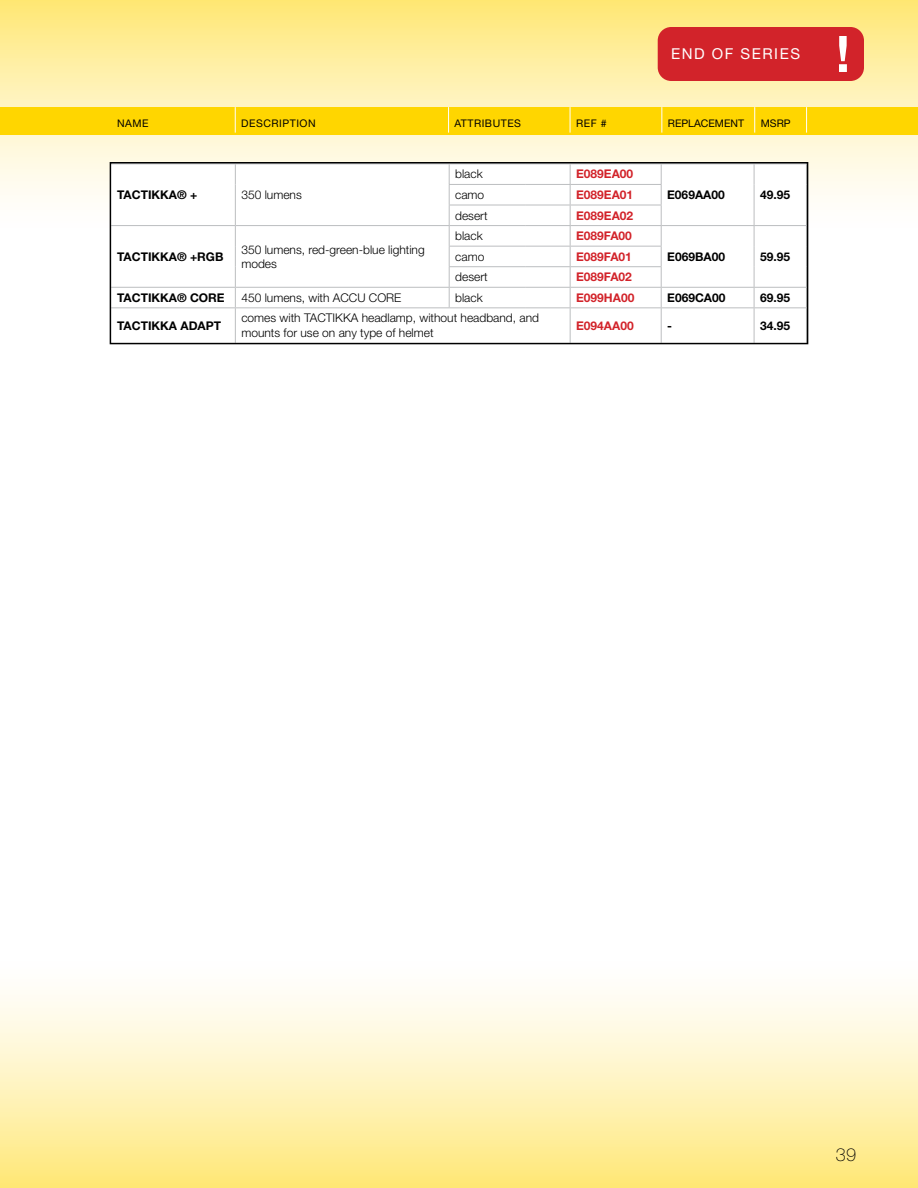
<style>
.page{position:relative;width:918px;height:1188px;background:#fff}
.page>*{position:absolute;margin:0;border:0;box-sizing:border-box;transform-origin:0 0}
.t1{font:700 50.4px "Helvetica Neue LT Pro";color:#fff}
.t2{font:100 18px "Helvetica Neue LT Pro";color:#000}
.t3{font:15px "Helvetica Neue LT Pro";letter-spacing:.1em;color:#fff}
.t4{font:300 12px/14.4px "Helvetica Neue LT Pro";color:#000}
.t5{font:700 12px "Helvetica Neue LT Pro";color:#000}
.t6{font:700 12px "Helvetica Neue LT Pro";color:#d2232a}
.t7{font:10.5px "Helvetica Neue LT Pro";letter-spacing:.05em;color:#000}
.t8{font:10.5px "Helvetica Neue LT Pro";color:#000}
</style>
<div class="page">
<svg style="left:0;top:0;width:918px;height:233px;background:#fef1b3"></svg>
<div style="left:0;top:956px;width:918px;height:232px;background:linear-gradient(to bottom,#fff,#ffe97d)"></div>
<div style="left:110px;top:163px;width:698px;height:181px;background:#fff"></div>
<hr style="left:449px;top:184px;width:77px;height:1px;background:#bcbec0">
<hr style="left:526px;top:184px;width:44px;height:1px;background:#bcbec0">
<hr style="left:570px;top:184px;width:92px;height:1px;background:#bcbec0">
<hr style="left:449px;top:205px;width:77px;height:1px;background:#bcbec0">
<hr style="left:526px;top:205px;width:44px;height:1px;background:#bcbec0">
<hr style="left:570px;top:205px;width:92px;height:1px;background:#bcbec0">
<hr style="left:111px;top:225px;width:124px;height:1px;background:#bcbec0">
<hr style="left:235px;top:225px;width:214px;height:1px;background:#bcbec0">
<hr style="left:449px;top:225px;width:77px;height:1px;background:#bcbec0">
<hr style="left:526px;top:225px;width:44px;height:1px;background:#bcbec0">
<hr style="left:570px;top:225px;width:91px;height:1px;background:#bcbec0">
<hr style="left:661px;top:225px;width:93px;height:1px;background:#bcbec0">
<hr style="left:754px;top:225px;width:53px;height:1px;background:#bcbec0">
<hr style="left:449px;top:246px;width:77px;height:1px;background:#bcbec0">
<hr style="left:526px;top:246px;width:44px;height:1px;background:#bcbec0">
<hr style="left:570px;top:246px;width:92px;height:1px;background:#bcbec0">
<hr style="left:449px;top:266px;width:77px;height:1px;background:#bcbec0">
<hr style="left:526px;top:266px;width:44px;height:1px;background:#bcbec0">
<hr style="left:570px;top:266px;width:92px;height:1px;background:#bcbec0">
<hr style="left:111px;top:287px;width:124px;height:1px;background:#bcbec0">
<hr style="left:235px;top:287px;width:214px;height:1px;background:#bcbec0">
<svg style="left:235px;top:165px;width:1px;height:142px"></svg>
<hr style="left:449px;top:287px;width:77px;height:1px;background:#bcbec0">
<svg style="left:449px;top:165px;width:1px;height:142px"></svg>
<hr style="left:526px;top:287px;width:44px;height:1px;background:#bcbec0">
<hr style="left:570px;top:287px;width:91px;height:1px;background:#bcbec0">
<svg style="left:570px;top:165px;width:1px;height:142px"></svg>
<hr style="left:661px;top:287px;width:93px;height:1px;background:#bcbec0">
<svg style="left:661px;top:165px;width:1px;height:142px"></svg>
<hr style="left:754px;top:287px;width:53px;height:1px;background:#bcbec0">
<svg style="left:754px;top:165px;width:1px;height:142px"></svg>
<hr style="left:111px;top:307px;width:124px;height:1px;background:#bcbec0">
<hr style="left:235px;top:307px;width:214px;height:1px;background:#bcbec0">
<hr style="left:235px;top:308px;width:1px;height:35px;background:#bcbec0">
<hr style="left:449px;top:307px;width:77px;height:1px;background:#bcbec0">
<hr style="left:526px;top:307px;width:44px;height:1px;background:#bcbec0">
<hr style="left:570px;top:307px;width:91px;height:1px;background:#bcbec0">
<hr style="left:570px;top:308px;width:1px;height:35px;background:#bcbec0">
<hr style="left:661px;top:307px;width:93px;height:1px;background:#bcbec0">
<hr style="left:661px;top:308px;width:1px;height:35px;background:#bcbec0">
<hr style="left:754px;top:307px;width:53px;height:1px;background:#bcbec0">
<hr style="left:754px;top:308px;width:1px;height:35px;background:#bcbec0">
<div style="left:110px;top:162px;width:698px;height:182px;border:2px solid #000"></div>
<div style="left:658px;top:27px;width:206px;height:54px;background:#d2232a;border-radius:14px"></div>
<div style="left:0;top:107px;width:918px;height:28px;background:#ffd600"></div>
<svg style="left:234px;top:107px;width:573px;height:26px"></svg>
<p class="t3" style="left:671px;top:45px;width:130px">END OF SERIES</p>
<p class="t7" style="left:117px;top:116px;width:33px">NAME</p>
<p class="t7" style="left:241px;top:116px;width:76px">DESCRIPTION</p>
<p class="t7" style="left:455px;top:116px;width:68px">ATTRIBUTES</p>
<p class="t7" style="left:576px;top:116px;width:32px">REF #</p>
<p class="t8" style="left:668px;top:116px;width:78px">REPLACEMENT</p>
<p class="t7" style="left:761px;top:116px;width:31px">MSRP</p>
<p class="t5" style="left:117px;top:187px;width:82px">TACTIKKA® +</p>
<p class="t4" style="left:241px;top:187px;width:62px">350 lumens</p>
<p class="t5" style="left:117px;top:249px;width:108px">TACTIKKA® +RGB</p>
<p class="t4" style="left:241px;top:242px;width:185px">350 lumens, red-green-blue lighting modes</p>
<p class="t4" style="left:455px;top:167px;width:29px">black</p>
<p class="t6" style="left:576px;top:167px;width:59px">E089EA00</p>
<p class="t4" style="left:455px;top:187px;width:31px">camo</p>
<p class="t6" style="left:576px;top:187px;width:59px">E089EA01</p>
<p class="t5" style="left:667px;top:187px;width:59px">E069AA00</p>
<p class="t5" style="left:760px;top:187px;width:32px">49.95</p>
<p class="t4" style="left:455px;top:208px;width:34px">desert</p>
<p class="t6" style="left:576px;top:208px;width:59px">E089EA02</p>
<p class="t4" style="left:455px;top:228px;width:29px">black</p>
<p class="t6" style="left:576px;top:228px;width:57px">E089FA00</p>
<p class="t4" style="left:455px;top:249px;width:31px">camo</p>
<p class="t6" style="left:576px;top:249px;width:57px">E089FA01</p>
<p class="t5" style="left:667px;top:249px;width:59px">E069BA00</p>
<p class="t5" style="left:760px;top:249px;width:32px">59.95</p>
<p class="t4" style="left:455px;top:270px;width:34px">desert</p>
<p class="t6" style="left:576px;top:269px;width:57px">E089FA02</p>
<p class="t5" style="left:117px;top:290px;width:109px">TACTIKKA® CORE</p>
<p class="t4" style="left:241px;top:290px;width:162px">450 lumens, with ACCU CORE</p>
<p class="t4" style="left:455px;top:290px;width:29px">black</p>
<p class="t6" style="left:576px;top:290px;width:60px">E099HA00</p>
<p class="t5" style="left:667px;top:290px;width:60px">E069CA00</p>
<p class="t5" style="left:760px;top:290px;width:32px">69.95</p>
<p class="t5" style="left:117px;top:318px;width:105px">TACTIKKA ADAPT</p>
<p class="t4" style="left:241px;top:311px;width:299px">comes with TACTIKKA headlamp, without headband, and mounts for use on any type of helmet</p>
<p class="t6" style="left:576px;top:318px;width:59px">E094AA00</p>
<p class="t5" style="left:667px;top:318px;width:6px">-</p>
<p class="t5" style="left:760px;top:318px;width:32px">34.95</p>
<h1 class="t1" style="left:836px;top:22px;width:16px">!</h1>
<h2 class="t2" style="left:836px;top:1144px;width:22px">39</h2>
</div>
